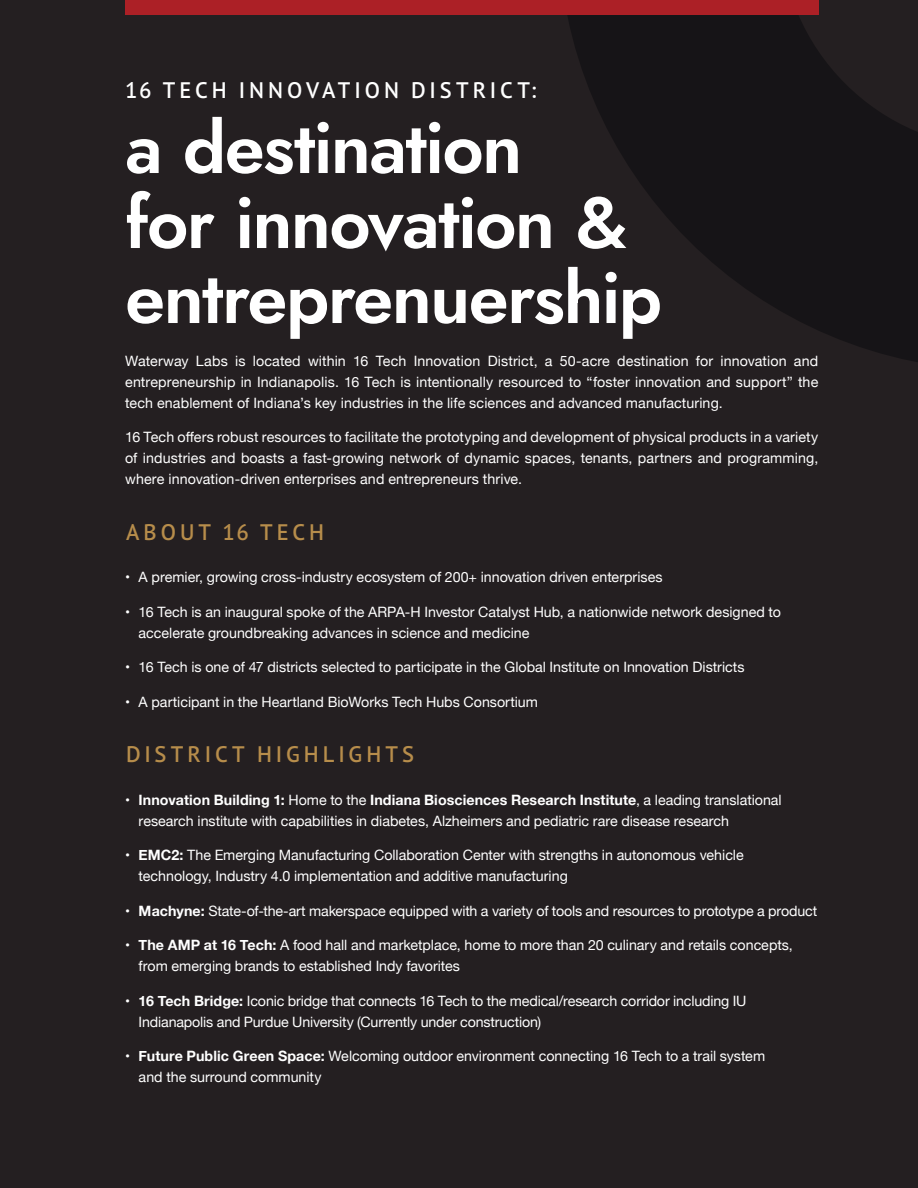
<style>
.page{position:relative;width:918px;height:1188px;background:#241f21}
.page>*{position:absolute;margin:0;border:0;box-sizing:border-box;transform-origin:0 0}
.t1{font:72px/75px "Jost";letter-spacing:-.025em;color:#fff}
.t2{font:600 22.5px "PT Sans Pro";letter-spacing:.175em;color:#b78d4b}
.t3{font:600 22.5px "PT Sans Pro";letter-spacing:.17em;color:#fff}
.t4{font:14.25px/21px "Helvetica Neue";color:#fff}
.s1{font-weight:700}
</style>
<div class="page">
<svg style="left:558px;top:0;width:360px;height:362px;fill:#161417"></svg>
<div style="left:125px;top:0;width:693px;height:14px;background:#ac2026"></div>
<p class="t3" style="left:125px;top:76px;width:413px">16 TECH INNOVATION DISTRICT:</p>
<p class="t1" style="left:125px;top:111px;width:539px">a destination<br>for innovation &amp; entreprenuership</p>
<p class="t4" style="left:125px;top:351px;width:695px;text-align:justify">Waterway Labs is located within 16 Tech Innovation District, a 50-acre destination for innovation and entrepreneurship in Indianapolis. 16 Tech is intentionally resourced to “foster innovation and support” the tech enablement of Indiana’s key industries in the life sciences and advanced manufacturing.</p>
<p class="t4" style="left:125px;top:427px;width:695px;text-align:justify">16 Tech offers robust resources to facilitate the prototyping and development of physical products in a variety of industries and boasts a fast-growing network of dynamic spaces, tenants, partners and programming, where innovation-driven enterprises and entrepreneurs thrive.</p>
<p class="t2" style="left:126px;top:517px;width:199px">ABOUT 16 TECH</p>
<p class="t4" style="left:125px;top:567px;width:539px">• A premier, growing cross-industry ecosystem of 200+ innovation driven enterprises</p>
<p class="t4" style="left:139px;top:602px;width:644px;text-indent:-14px">• 16 Tech is an inaugural spoke of the ARPA-H Investor Catalyst Hub, a nationwide network designed to accelerate groundbreaking advances in science and medicine</p>
<p class="t4" style="left:125px;top:657px;width:621px">• 16 Tech is one of 47 districts selected to participate in the Global Institute on Innovation Districts</p>
<p class="t4" style="left:125px;top:692px;width:414px">• A participant in the Heartland BioWorks Tech Hubs Consortium</p>
<p class="t2" style="left:126px;top:740px;width:290px">DISTRICT HIGHLIGHTS</p>
<p class="t4" style="left:139px;top:790px;width:645px;text-indent:-14px"><span class="s1">• Innovation Building 1:</span> Home to the <span class="s1">Indiana Biosciences Research Institute</span>, a leading translational research institute with capabilities in diabetes, Alzheimers and pediatric rare disease research</p>
<p class="t4" style="left:139px;top:846px;width:607px;text-indent:-14px"><span class="s1">• EMC2:</span> The Emerging Manufacturing Collaboration Center with strengths in autonomous vehicle technology, Industry 4.0 implementation and additive manufacturing</p>
<p class="t4" style="left:125px;top:901px;width:694px"><span class="s1">• Machyne:</span> State-of-the-art makerspace equipped with a variety of tools and resources to prototype a product</p>
<p class="t4" style="left:139px;top:936px;width:656px;text-indent:-14px"><span class="s1">• The AMP at 16 Tech:</span> A food hall and marketplace, home to more than 20 culinary and retails concepts, from emerging brands to established Indy favorites</p>
<p class="t4" style="left:139px;top:991px;width:609px;text-indent:-14px"><span class="s1">• 16 Tech Bridge:</span> Iconic bridge that connects 16 Tech to the medical/research corridor including IU<br>Indianapolis and Purdue University (Currently under construction)</p>
<p class="t4" style="left:139px;top:1047px;width:628px;text-indent:-14px"><span class="s1">• Future Public Green Space:</span> Welcoming outdoor environment connecting 16 Tech to a trail system and the surround community</p>
</div>
